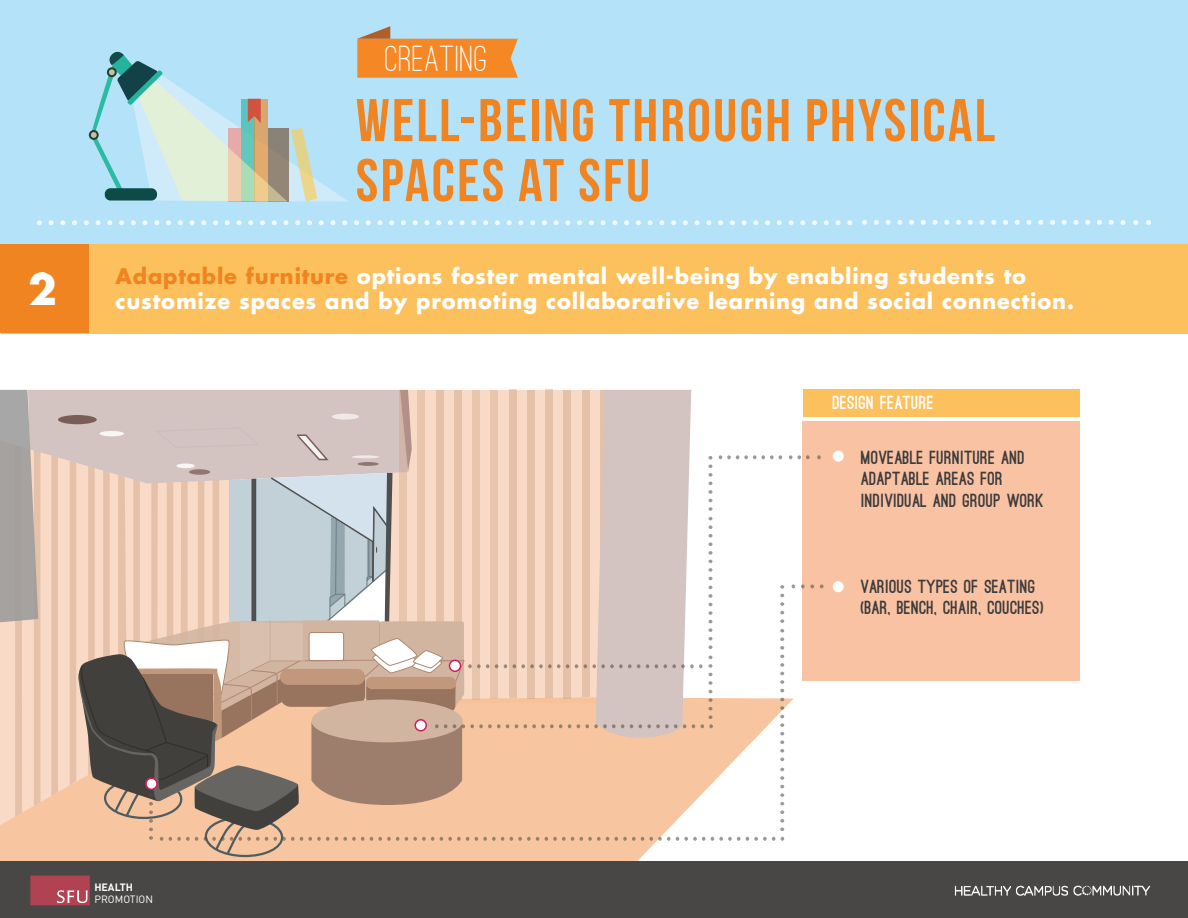
<style>
.page{position:relative;width:1188px;height:918px;background:#fff}
.page>*{position:absolute;margin:0;border:0;box-sizing:border-box;transform-origin:0 0}
.t1{font:60px/60px "Bebas Neue";letter-spacing:.04em;color:#f08421}
.t2{font:42px "Futura Koyu";color:#fff}
.t3{font:500 37.5px "Ostrich Sans Rounded";letter-spacing:.02em;color:#fff}
.t4{font:21px "Futura Koyu";letter-spacing:.04em;color:#fff}
.t5{font:900 18px/21.6px "Ostrich Sans";letter-spacing:.02em;color:#3d3c3c}
.t6{font:900 18px "Ostrich Sans";letter-spacing:.02em;color:#fff}
.t7{font:10.5px "DIN Pro";color:#fff}
.t8{font:700 10.5px "DIN Pro";color:#fff}
.s1{color:#f08421}
</style>
<div class="page">
<div style="left:0;top:0;width:1188px;height:244px;background:#b3e2f9"></div>
<svg style="left:89px;top:130px;width:10px;height:10px"></svg>
<svg style="left:91px;top:51px;width:257px;height:151px"></svg>
<svg style="left:357px;top:26px;width:161px;height:52px"></svg>
<svg style="left:107px;top:220px;width:5px;height:5px"></svg>
<svg style="left:131px;top:220px;width:5px;height:5px"></svg>
<svg style="left:154px;top:220px;width:5px;height:5px"></svg>
<svg style="left:178px;top:220px;width:5px;height:5px"></svg>
<svg style="left:201px;top:220px;width:5px;height:5px"></svg>
<svg style="left:225px;top:220px;width:5px;height:5px"></svg>
<svg style="left:248px;top:220px;width:5px;height:5px"></svg>
<svg style="left:272px;top:220px;width:5px;height:5px"></svg>
<svg style="left:295px;top:220px;width:5px;height:5px"></svg>
<svg style="left:319px;top:220px;width:5px;height:5px"></svg>
<svg style="left:342px;top:220px;width:5px;height:5px"></svg>
<svg style="left:366px;top:220px;width:5px;height:5px"></svg>
<svg style="left:389px;top:220px;width:5px;height:5px"></svg>
<svg style="left:60px;top:220px;width:5px;height:5px"></svg>
<svg style="left:84px;top:220px;width:5px;height:5px"></svg>
<svg style="left:37px;top:220px;width:5px;height:5px"></svg>
<svg style="left:72px;top:220px;width:5px;height:5px"></svg>
<svg style="left:49px;top:220px;width:5px;height:5px"></svg>
<svg style="left:96px;top:220px;width:5px;height:5px"></svg>
<svg style="left:119px;top:220px;width:5px;height:5px"></svg>
<svg style="left:143px;top:220px;width:5px;height:5px"></svg>
<svg style="left:166px;top:220px;width:5px;height:5px"></svg>
<svg style="left:190px;top:220px;width:5px;height:5px"></svg>
<svg style="left:213px;top:220px;width:5px;height:5px"></svg>
<svg style="left:236px;top:220px;width:6px;height:5px"></svg>
<svg style="left:260px;top:220px;width:5px;height:5px"></svg>
<svg style="left:283px;top:220px;width:6px;height:5px"></svg>
<svg style="left:330px;top:220px;width:5px;height:5px"></svg>
<svg style="left:307px;top:220px;width:5px;height:5px"></svg>
<svg style="left:377px;top:220px;width:5px;height:5px"></svg>
<svg style="left:354px;top:220px;width:5px;height:5px"></svg>
<svg style="left:471px;top:220px;width:5px;height:5px"></svg>
<svg style="left:495px;top:220px;width:5px;height:5px"></svg>
<svg style="left:518px;top:220px;width:5px;height:5px"></svg>
<svg style="left:542px;top:220px;width:5px;height:5px"></svg>
<svg style="left:565px;top:220px;width:5px;height:5px"></svg>
<svg style="left:589px;top:220px;width:5px;height:5px"></svg>
<svg style="left:612px;top:220px;width:5px;height:5px"></svg>
<svg style="left:636px;top:220px;width:5px;height:5px"></svg>
<svg style="left:659px;top:220px;width:5px;height:5px"></svg>
<svg style="left:683px;top:220px;width:5px;height:5px"></svg>
<svg style="left:706px;top:220px;width:5px;height:5px"></svg>
<svg style="left:730px;top:220px;width:5px;height:5px"></svg>
<svg style="left:753px;top:220px;width:5px;height:5px"></svg>
<svg style="left:424px;top:220px;width:5px;height:5px"></svg>
<svg style="left:448px;top:220px;width:5px;height:5px"></svg>
<svg style="left:401px;top:220px;width:5px;height:5px"></svg>
<svg style="left:436px;top:220px;width:5px;height:5px"></svg>
<svg style="left:413px;top:220px;width:5px;height:5px"></svg>
<svg style="left:460px;top:220px;width:5px;height:5px"></svg>
<svg style="left:483px;top:220px;width:5px;height:5px"></svg>
<svg style="left:507px;top:220px;width:5px;height:5px"></svg>
<svg style="left:530px;top:220px;width:5px;height:5px"></svg>
<svg style="left:554px;top:220px;width:5px;height:5px"></svg>
<svg style="left:577px;top:220px;width:5px;height:5px"></svg>
<svg style="left:601px;top:220px;width:5px;height:5px"></svg>
<svg style="left:624px;top:220px;width:5px;height:5px"></svg>
<svg style="left:648px;top:220px;width:5px;height:5px"></svg>
<svg style="left:695px;top:220px;width:5px;height:5px"></svg>
<svg style="left:671px;top:220px;width:5px;height:5px"></svg>
<svg style="left:742px;top:220px;width:5px;height:5px"></svg>
<svg style="left:718px;top:220px;width:5px;height:5px"></svg>
<svg style="left:765px;top:220px;width:5px;height:5px"></svg>
<svg style="left:789px;top:220px;width:5px;height:5px"></svg>
<svg style="left:812px;top:220px;width:5px;height:5px"></svg>
<svg style="left:800px;top:220px;width:5px;height:5px"></svg>
<svg style="left:777px;top:220px;width:5px;height:5px"></svg>
<svg style="left:824px;top:220px;width:5px;height:5px"></svg>
<svg style="left:847px;top:220px;width:5px;height:5px"></svg>
<svg style="left:836px;top:220px;width:5px;height:5px"></svg>
<svg style="left:933px;top:220px;width:5px;height:5px"></svg>
<svg style="left:956px;top:220px;width:5px;height:5px"></svg>
<svg style="left:980px;top:220px;width:5px;height:5px"></svg>
<svg style="left:1003px;top:220px;width:5px;height:5px"></svg>
<svg style="left:1026px;top:220px;width:6px;height:5px"></svg>
<svg style="left:1050px;top:220px;width:5px;height:5px"></svg>
<svg style="left:1073px;top:220px;width:6px;height:5px"></svg>
<svg style="left:1097px;top:220px;width:5px;height:5px"></svg>
<svg style="left:1120px;top:220px;width:5px;height:5px"></svg>
<svg style="left:886px;top:220px;width:5px;height:5px"></svg>
<svg style="left:909px;top:220px;width:5px;height:5px"></svg>
<svg style="left:862px;top:220px;width:5px;height:5px"></svg>
<svg style="left:897px;top:220px;width:5px;height:5px"></svg>
<svg style="left:874px;top:220px;width:5px;height:5px"></svg>
<svg style="left:921px;top:220px;width:5px;height:5px"></svg>
<svg style="left:944px;top:220px;width:5px;height:5px"></svg>
<svg style="left:968px;top:220px;width:5px;height:5px"></svg>
<svg style="left:991px;top:220px;width:5px;height:5px"></svg>
<svg style="left:1015px;top:220px;width:5px;height:5px"></svg>
<svg style="left:1038px;top:220px;width:5px;height:5px"></svg>
<svg style="left:1062px;top:220px;width:5px;height:5px"></svg>
<svg style="left:1085px;top:220px;width:5px;height:5px"></svg>
<svg style="left:1109px;top:220px;width:5px;height:5px"></svg>
<svg style="left:1133px;top:220px;width:5px;height:5px"></svg>
<svg style="left:1146px;top:220px;width:5px;height:5px"></svg>
<svg style="left:0;top:697px;width:794px;height:165px"></svg>
<div style="left:803px;top:421px;width:277px;height:260px;background:#f9c2a3"></div>
<div style="left:833px;top:451px;width:11px;height:11px;background:#fff;border-radius:50%"></div>
<div style="left:833px;top:581px;width:11px;height:11px;background:#fff;border-radius:50%"></div>
<div style="left:803px;top:390px;width:277px;height:27px;background:#fcc05c"></div>
<div style="left:1px;top:244px;width:1187px;height:89px;background:#fcc05c"></div>
<div style="left:0;top:244px;width:89px;height:89px;background:#f08421"></div>
<svg style="left:744px;top:455px;width:38px;height:4px"></svg>
<svg style="left:789px;top:455px;width:21px;height:4px"></svg>
<svg style="left:817px;top:455px;width:4px;height:4px"></svg>
<svg style="left:781px;top:837px;width:3px;height:4px"></svg>
<svg style="left:746px;top:837px;width:29px;height:4px"></svg>
<svg style="left:0;top:389px;width:740px;height:467px;background:#d9c0b0"></svg>
<svg style="left:780px;top:768px;width:4px;height:63px"></svg>
<svg style="left:780px;top:698px;width:4px;height:63px"></svg>
<svg style="left:780px;top:629px;width:4px;height:63px"></svg>
<svg style="left:780px;top:585px;width:4px;height:38px"></svg>
<svg style="left:792px;top:584px;width:3px;height:4px"></svg>
<svg style="left:801px;top:584px;width:13px;height:4px"></svg>
<svg style="left:820px;top:584px;width:3px;height:4px"></svg>
<div style="left:0;top:862px;width:1188px;height:56px;background:#494646"></div>
<svg style="left:30px;top:876px;width:60px;height:29px;background:#b44f5d"></svg>
<img style="left:954px;top:885px;width:196px;height:11px">
<h2 class="t2" style="left:28px;top:260px;width:30px">2</h2>
<h3 class="t3" style="left:385px;top:36px;width:104px">CREATING</h3>
<h1 class="t1" style="left:356px;top:90px;width:641px">WELL-BEING THROUGH PHYSICAL<br>SPACES AT SFU</h1>
<p class="t4" style="left:116px;top:262px;width:912px"><span class="s1">Adaptable furniture</span> options foster mental well-being by enabling students to</p>
<p class="t4" style="left:116px;top:287px;width:960px">customize spaces and by promoting collaborative learning and social connection.</p>
<p class="t6" style="left:833px;top:396px;width:102px">DESIGN FEATURE</p>
<p class="t5" style="left:861px;top:447px;width:184px">MOVEABLE FURNITURE AND<br>ADAPTABLE AREAS FOR<br>INDIVIDUAL AND GROUP WORK</p>
<p class="t5" style="left:861px;top:576px;width:185px">VARIOUS TYPES OF SEATING (BAR, BENCH, CHAIR, COUCHES)</p>
<p class="t8" style="left:94px;top:880px;width:40px">HEALTH</p>
<p class="t7" style="left:94px;top:892px;width:60px">PROMOTION</p>
</div>
